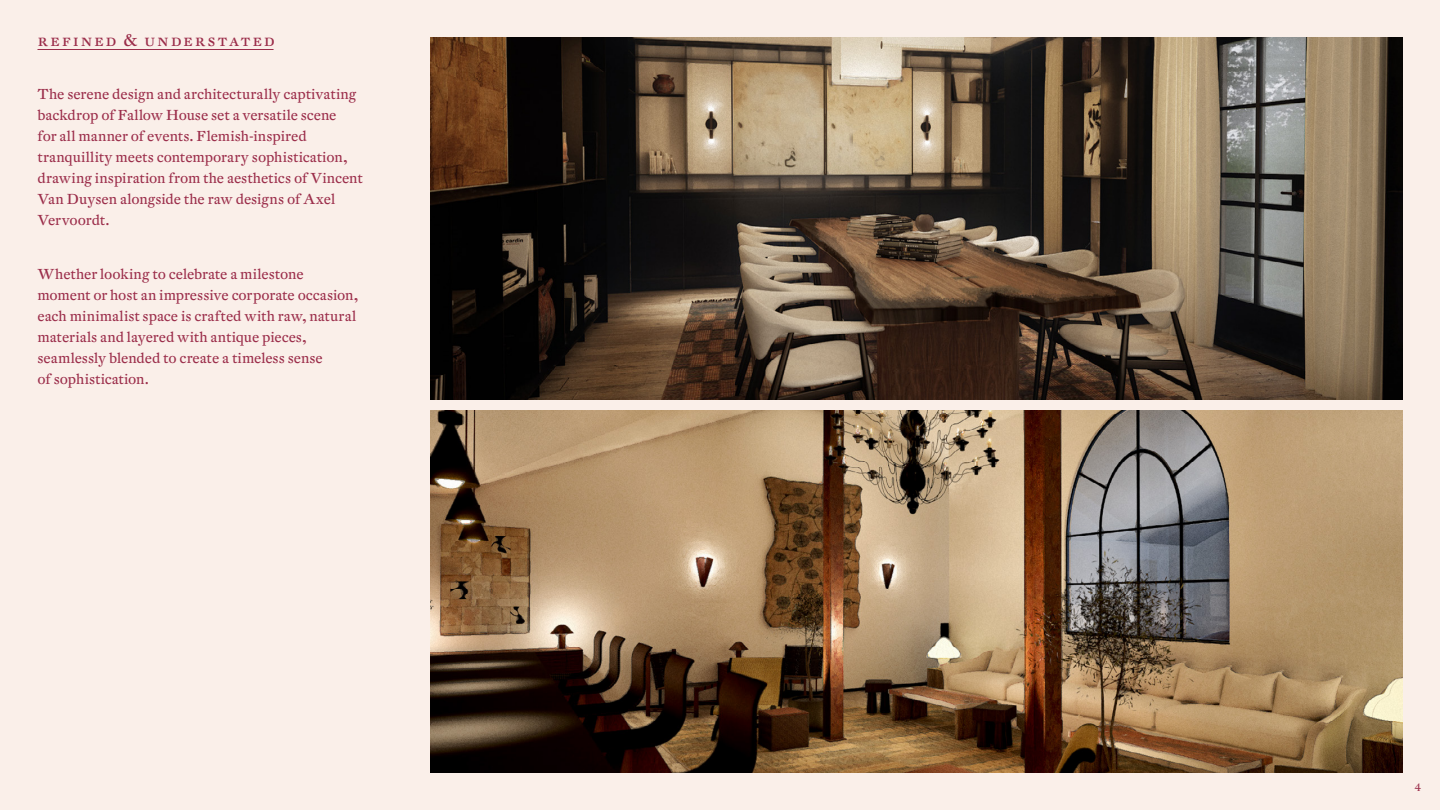
<style>
.page{position:relative;width:1440px;height:810px;background:#faefe9}
.page>*{position:absolute;margin:0;border:0;box-sizing:border-box;transform-origin:0 0}
.t1{font:16.5px "DTL Fleischmann T Caps";letter-spacing:.105em;color:#9b2d4a}
.t2{font:14.25px/21px "DTL Fleischmann T";letter-spacing:-.005em;color:#9b2d4a}
.t3{font:10.5px "DTL Fleischmann T";color:#9b2d4a}
</style>
<div class="page">
<img style="left:430px;top:38px;width:972px;height:361px">
<img style="left:430px;top:411px;width:972px;height:361px">
<hr style="left:37px;top:49px;width:237px;height:1px;background:#9b2d4a">
<p class="t1" style="left:37px;top:30px;width:239px">refined &amp; understated</p>
<p class="t2" style="left:37px;top:83px;width:327px">The serene design and architecturally captivating backdrop of Fallow House set a versatile scene<br>for all manner of events. Flemish-inspired tranquillity meets contemporary sophistication, drawing inspiration from the aesthetics of Vincent Van Duysen alongside the raw designs of Axel Vervoordt.</p>
<p class="t2" style="left:37px;top:263px;width:322px">Whether looking to celebrate a milestone moment or host an impressive corporate occasion, each minimalist space is crafted with raw, natural materials and layered with antique pieces, seamlessly blended to create a timeless sense<br>of sophistication.</p>
<p class="t3" style="left:1414px;top:781px;width:8px">4</p>
</div>
